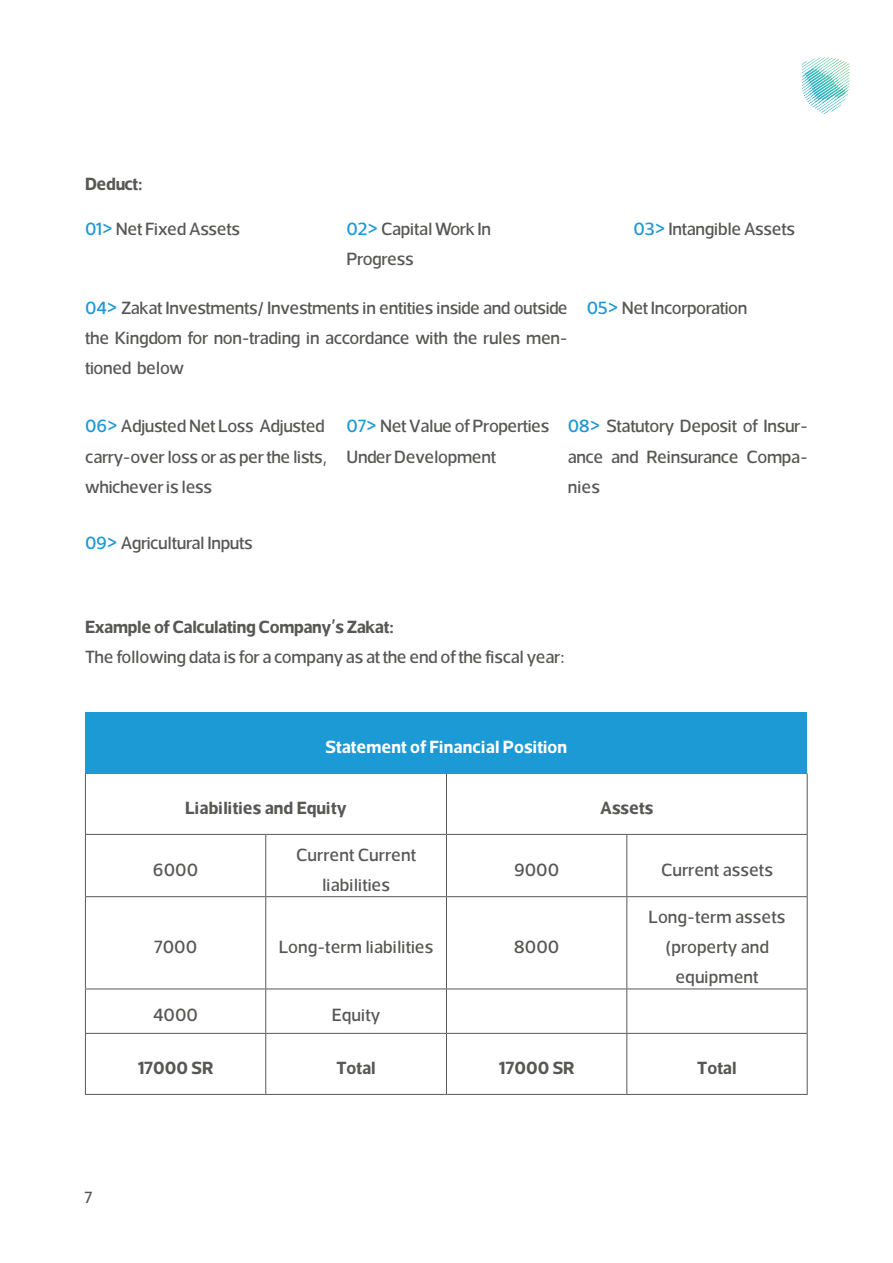
<style>
.page{position:relative;width:893px;height:1263px;background:#fff}
.page>*{position:absolute;margin:0;border:0;box-sizing:border-box;transform-origin:0 0}
.Paragraph_Style_1{font:500 18px/30px "Somar";letter-spacing:-.02em;color:#575755}
.Paragraph_Style_1-2{font:500 18px "Somar";color:#575755}
.Paragraph_Style_1-3{font:700 18px "Somar";color:#575755}
.Paragraph_Style_1-4{font:700 18px "Somar";letter-spacing:-.02em;color:#575755}
.Paragraph_Style_1-5{font:700 18px "Somar";color:#fff}
.t1{font:500 16.5px "Somar";color:#575757}
.s1{color:#1d99d6}
</style>
<div class="page">
<svg style="left:802px;top:57px;width:48px;height:57px"></svg>
<div style="left:85px;top:712px;width:722px;height:61px;background:#1c9ad6"></div>
<hr style="left:807px;top:773px;width:1px;height:61px;background:#585856">
<hr style="left:85px;top:773px;width:1px;height:61px;background:#585856">
<hr style="left:446px;top:773px;width:1px;height:61px;background:#585856">
<hr style="left:85px;top:834px;width:181px;height:1px;background:#585856">
<hr style="left:85px;top:835px;width:1px;height:61px;background:#585856">
<hr style="left:446px;top:834px;width:181px;height:1px;background:#585856">
<hr style="left:446px;top:835px;width:1px;height:61px;background:#585856">
<hr style="left:85px;top:896px;width:181px;height:1px;background:#585856">
<hr style="left:85px;top:897px;width:1px;height:91px;background:#585856">
<hr style="left:446px;top:896px;width:181px;height:1px;background:#585856">
<hr style="left:446px;top:897px;width:1px;height:91px;background:#585856">
<hr style="left:85px;top:988px;width:181px;height:1px;background:#585856">
<hr style="left:85px;top:989px;width:1px;height:44px;background:#585856">
<hr style="left:446px;top:988px;width:181px;height:1px;background:#585856">
<hr style="left:446px;top:989px;width:1px;height:44px;background:#585856">
<hr style="left:85px;top:1033px;width:181px;height:1px;background:#585856">
<hr style="left:85px;top:1034px;width:1px;height:60px;background:#585856">
<hr style="left:446px;top:1033px;width:181px;height:1px;background:#585856">
<hr style="left:446px;top:1034px;width:1px;height:60px;background:#585856">
<hr style="left:85px;top:1094px;width:181px;height:1px;background:#585856">
<hr style="left:446px;top:1094px;width:181px;height:1px;background:#585856">
<hr style="left:266px;top:834px;width:180px;height:1px;background:#585856">
<hr style="left:265px;top:835px;width:1px;height:61px;background:#585856">
<hr style="left:627px;top:834px;width:180px;height:1px;background:#585856">
<hr style="left:626px;top:835px;width:1px;height:61px;background:#585856">
<hr style="left:807px;top:835px;width:1px;height:61px;background:#585856">
<hr style="left:266px;top:896px;width:180px;height:1px;background:#585856">
<hr style="left:265px;top:897px;width:1px;height:91px;background:#585856">
<hr style="left:627px;top:896px;width:180px;height:1px;background:#585856">
<hr style="left:626px;top:897px;width:1px;height:91px;background:#585856">
<hr style="left:807px;top:897px;width:1px;height:91px;background:#585856">
<hr style="left:266px;top:988px;width:180px;height:1px;background:#585856">
<hr style="left:265px;top:989px;width:1px;height:44px;background:#585856">
<hr style="left:627px;top:988px;width:180px;height:1px;background:#585856">
<hr style="left:626px;top:989px;width:1px;height:44px;background:#585856">
<hr style="left:807px;top:989px;width:1px;height:44px;background:#585856">
<hr style="left:266px;top:1033px;width:180px;height:1px;background:#585856">
<hr style="left:265px;top:1034px;width:1px;height:60px;background:#585856">
<hr style="left:627px;top:1033px;width:180px;height:1px;background:#585856">
<hr style="left:626px;top:1034px;width:1px;height:60px;background:#585856">
<hr style="left:807px;top:1034px;width:1px;height:60px;background:#585856">
<hr style="left:266px;top:1094px;width:180px;height:1px;background:#585856">
<hr style="left:627px;top:1094px;width:180px;height:1px;background:#585856">
<p class="Paragraph_Style_1-3" style="left:85px;top:168px;width:59px">Deduct:</p>
<p class="Paragraph_Style_1" style="left:85px;top:214px;width:157px"><span class="s1">01&gt;</span> Net Fixed Assets</p>
<p class="Paragraph_Style_1" style="left:347px;top:214px;width:146px"><span class="s1">02&gt;</span> Capital Work In</p>
<p class="Paragraph_Style_1" style="left:347px;top:244px;width:69px">Progress</p>
<p class="Paragraph_Style_1" style="left:85px;top:292px;width:484px"><span class="s1">04&gt;</span> Zakat Investments/ Investments in entities inside and outside</p>
<p class="Paragraph_Style_1" style="left:85px;top:322px;width:484px">the Kingdom for non-trading in accordance with the rules men-</p>
<p class="Paragraph_Style_1" style="left:85px;top:352px;width:100px">tioned below</p>
<p class="Paragraph_Style_1" style="left:634px;top:214px;width:163px"><span class="s1">03&gt;</span> Intangible Assets</p>
<p class="Paragraph_Style_1" style="left:587px;top:292px;width:162px"><span class="s1">05&gt;</span> Net Incorporation</p>
<p class="Paragraph_Style_1" style="left:85px;top:411px;width:244px"><span class="s1">06&gt;</span> Adjusted Net Loss Adjusted carry-over loss or as per the lists, whichever is less</p>
<p class="Paragraph_Style_1" style="left:85px;top:528px;width:169px"><span class="s1">09&gt;</span> Agricultural Inputs</p>
<p class="Paragraph_Style_1" style="left:347px;top:411px;width:204px"><span class="s1">07&gt;</span> Net Value of Properties<br>Under Development</p>
<p class="Paragraph_Style_1" style="left:568px;top:411px;width:242px"><span class="s1">08&gt;</span> Statutory Deposit of Insur-</p>
<p class="Paragraph_Style_1" style="left:568px;top:441px;width:242px">ance and Reinsurance Compa-</p>
<p class="Paragraph_Style_1" style="left:568px;top:471px;width:34px">nies</p>
<p class="Paragraph_Style_1-4" style="left:85px;top:610px;width:311px">Example of Calculating Company s’ Zakat:</p>
<p class="Paragraph_Style_1" style="left:85px;top:641px;width:481px">The following data is for a company as at the end of the fiscal year:</p>
<p class="Paragraph_Style_1-5" style="left:326px;top:730px;width:243px">Statement of Financial Position</p>
<p class="Paragraph_Style_1-3" style="left:185px;top:791px;width:163px">Liabilities and Equity</p>
<p class="Paragraph_Style_1" style="left:153px;top:854px;width:47px">6000</p>
<p class="Paragraph_Style_1-2" style="left:296px;top:840px;width:121px">Current Current</p>
<p class="Paragraph_Style_1-2" style="left:322px;top:870px;width:70px">liabilities</p>
<p class="Paragraph_Style_1" style="left:154px;top:931px;width:45px">7000</p>
<p class="Paragraph_Style_1-2" style="left:279px;top:932px;width:156px">Long-term liabilities</p>
<p class="Paragraph_Style_1" style="left:153px;top:1000px;width:46px">4000</p>
<p class="Paragraph_Style_1" style="left:332px;top:1000px;width:50px">Equity</p>
<p class="Paragraph_Style_1-3" style="left:138px;top:1051px;width:77px">17000 SR</p>
<p class="Paragraph_Style_1-3" style="left:336px;top:1051px;width:41px">Total</p>
<p class="Paragraph_Style_1" style="left:514px;top:854px;width:47px">9000</p>
<p class="Paragraph_Style_1" style="left:514px;top:931px;width:47px">8000</p>
<p class="Paragraph_Style_1-3" style="left:499px;top:1051px;width:77px">17000 SR</p>
<p class="Paragraph_Style_1-3" style="left:600px;top:791px;width:55px">Assets</p>
<p class="Paragraph_Style_1-2" style="left:661px;top:855px;width:113px">Current assets</p>
<p class="Paragraph_Style_1-2" style="left:649px;top:902px;width:138px">Long-term assets</p>
<p class="Paragraph_Style_1-2" style="left:665px;top:932px;width:106px">(property and</p>
<p class="Paragraph_Style_1-2" style="left:675px;top:962px;width:85px">equipment</p>
<p class="Paragraph_Style_1-3" style="left:697px;top:1051px;width:41px">Total</p>
<p class="t1" style="left:85px;top:1184px;width:9px">7</p>
</div>
